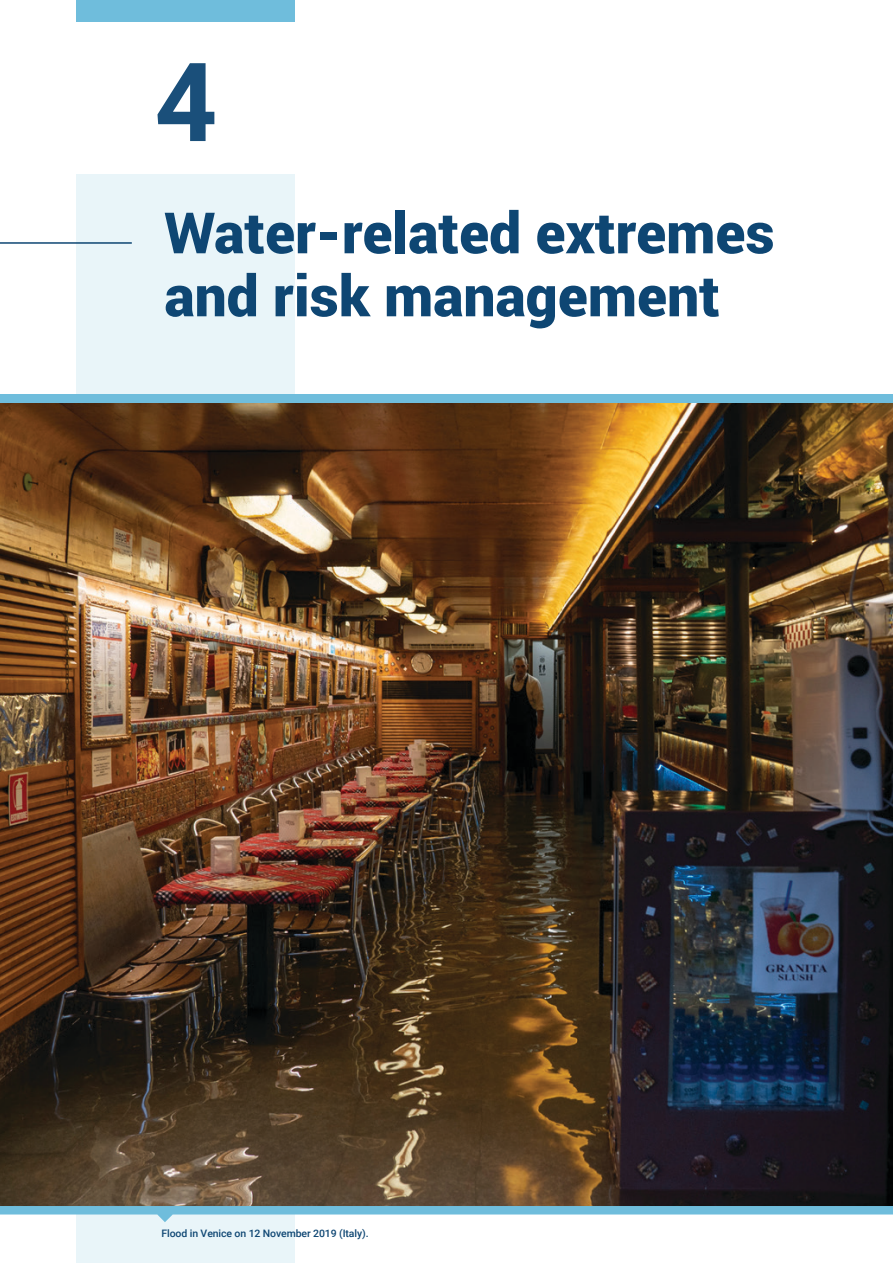
<style>
.page{position:relative;width:893px;height:1263px;background:#fff}
.page>*{position:absolute;margin:0;border:0;box-sizing:border-box;transform-origin:0 0}
.t1{font:700 109.5px "Roboto";color:#0e4673}
.t2{font:900 57px "Roboto";color:#0e4673}
.picture_caption{font:500 10.35px "Roboto";letter-spacing:-.01em;color:#0e4673}
</style>
<div class="page">
<div style="left:77px;top:0;width:218px;height:21px;background:#6fbddc"></div>
<hr style="left:0;top:242px;width:132px;height:2px;background:#0e4673">
<div style="left:77px;top:174px;width:218px;height:1089px;background:#e9f5f9"></div>
<img style="left:0;top:402px;width:893px;height:804px">
<div style="left:0;top:394px;width:893px;height:8px;background:#6fbddc"></div>
<svg style="left:0;top:1206px;width:893px;height:16px"></svg>
<h1 class="t1" style="left:155px;top:25px;width:64px">4</h1>
<p class="t2" style="left:164px;top:193px;width:612px">Water-related extremes</p>
<p class="t2" style="left:164px;top:256px;width:557px">and risk management</p>
<p class="picture_caption" style="left:162px;top:1226px;width:209px">Flood in Venice on 12 November 2019 (Italy).</p>
</div>
